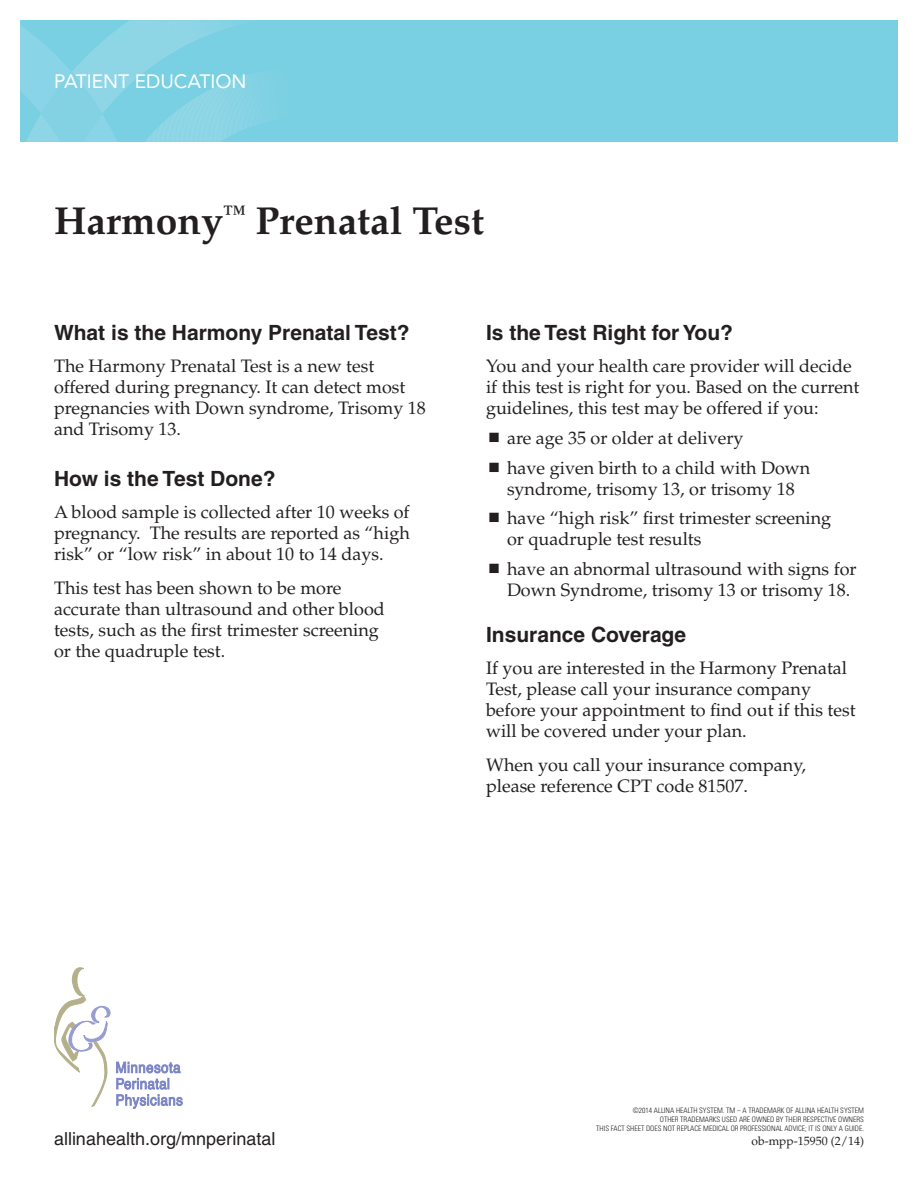
<style>
.page{position:relative;width:918px;height:1188px;background:#fff}
.page>*{position:absolute;margin:0;border:0;box-sizing:border-box;transform-origin:0 0}
.t1{font:700 39px "Palatino";color:#231f20}
.Headline{font:700 21px "Helvetica";color:#231f20}
.Headline_after_bulle{font:700 21px "Helvetica";color:#231f20}
.Kicker{font:19.2px "Avenir LT Std";color:#fff}
.Body_copy{font:18px/21px "Palatino";color:#231f20}
.Body_copy_before_bul{font:18px/21px "Palatino";color:#231f20}
.t2{font:18px "Helvetica";color:#231f20}
.t3{font:12px "Palatino";color:#231f20}
.t4{font:300 condensed 7.5px "Univers";color:#231f20}
</style>
<div class="page">
<div style="left:20px;top:20px;width:878px;height:122px;background:#78d0e2"></div>
<svg style="left:20px;top:20px;width:246px;height:122px"></svg>
<svg style="left:54px;top:968px;width:129px;height:141px"></svg>
<p class="Kicker" style="left:54px;top:70px;width:194px">PATIENT EDUCATION</p>
<p class="t1" style="left:54px;top:198px;width:432px">Harmony<sup>™</sup> Prenatal Test</p>
<p class="Headline" style="left:54px;top:320px;width:357px">What is the Harmony Prenatal Test?</p>
<p class="Body_copy" style="left:54px;top:356px;width:373px">The Harmony Prenatal Test is a new test offered during pregnancy. It can detect most pregnancies with Down syndrome, Trisomy 18 and Trisomy 13.</p>
<p class="Headline_after_bulle" style="left:54px;top:466px;width:223px">How is the Test Done?</p>
<p class="Body_copy" style="left:54px;top:502px;width:357px;text-align:justify">A blood sample is collected after 10 weeks of pregnancy. The results are reported as “high risk” or “low risk” in about 10 to 14 days.</p>
<p class="Body_copy" style="left:54px;top:578px;width:332px">This test has been shown to be more accurate than ultrasound and other blood tests, such as the first trimester screening or the quadruple test.</p>
<p class="Headline" style="left:486px;top:320px;width:249px">Is the Test Right for You?</p>
<p class="Body_copy_before_bul" style="left:486px;top:356px;width:375px">You and your health care provider will decide if this test is right for you. Based on the current guidelines, this test may be offered if you:</p>
<p class="Body_copy" style="left:507px;top:428px;width:238px">are age 35 or older at delivery</p>
<p class="Body_copy" style="left:507px;top:457px;width:305px">have given birth to a child with Down syndrome, trisomy 13, or trisomy 18</p>
<p class="Body_copy" style="left:507px;top:508px;width:326px">have “high risk” first trimester screening or quadruple test results</p>
<p class="Body_copy" style="left:507px;top:559px;width:351px">have an abnormal ultrasound with signs for<br>Down Syndrome, trisomy 13 or trisomy 18.</p>
<p class="Headline_after_bulle" style="left:486px;top:622px;width:202px">Insurance Coverage</p>
<p class="Body_copy" style="left:486px;top:658px;width:371px">If you are interested in the Harmony Prenatal Test, please call your insurance company before your appointment to find out if this test will be covered under your plan.</p>
<p class="Body_copy" style="left:486px;top:755px;width:321px">When you call your insurance company, please reference CPT code 81507.</p>
<p class="t4" style="left:633px;top:1106px;width:233px">©2014 ALLINA HEALTH SYSTEM. TM – A TRADEMARK OF ALLINA HEALTH SYSTEM</p>
<p class="t4" style="left:660px;top:1115px;width:206px">OTHER TRADEMARKS USED ARE OWNED BY THEIR RESPECTIVE OWNERS</p>
<p class="t4" style="left:596px;top:1124px;width:269px">THIS FACT SHEET DOES NOT REPLACE MEDICAL OR PROFESSIONAL ADVICE; IT IS ONLY A GUIDE.</p>
<p class="t2" style="left:54px;top:1128px;width:223px">allinahealth.org/mnperinatal</p>
<p class="t3" style="left:752px;top:1134px;width:114px">ob-mpp-15950 (2/14)</p>
</div>
